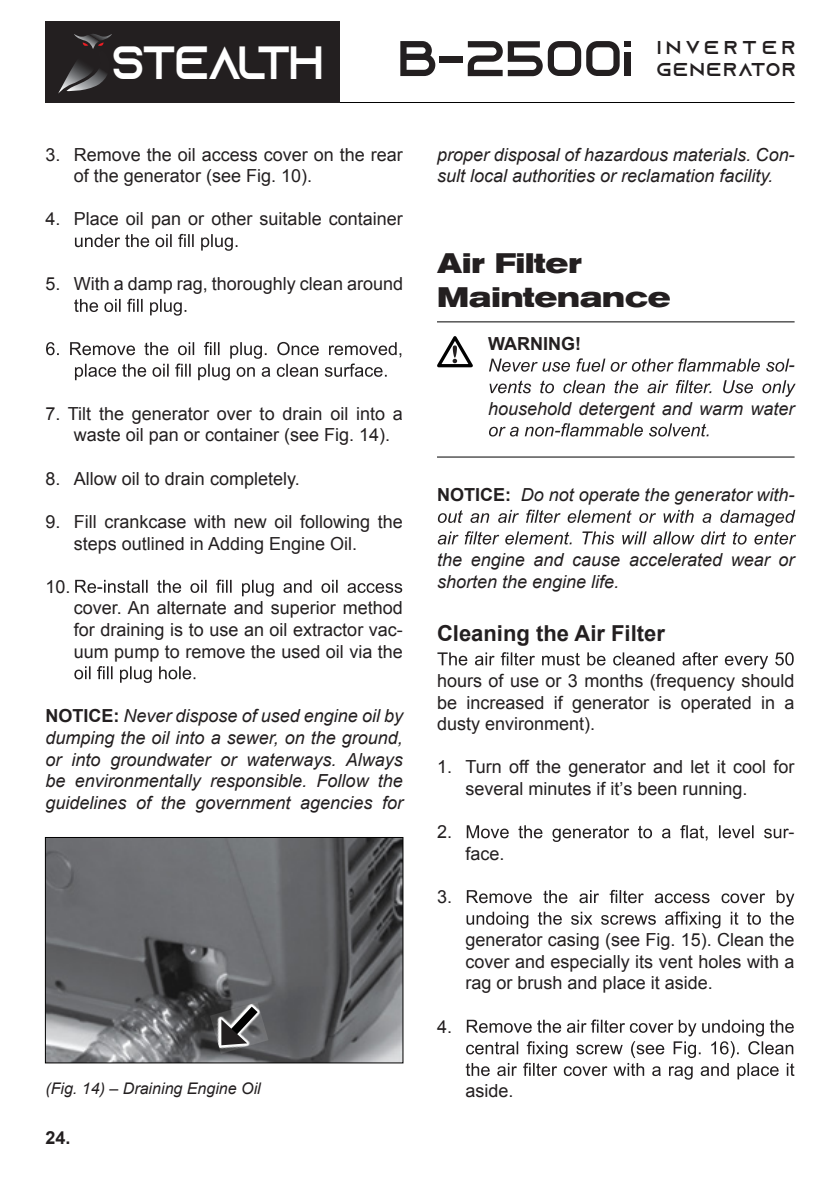
<style>
.page{position:relative;width:840px;height:1191px;background:#fff}
.page>*{position:absolute;margin:0;border:0;box-sizing:border-box;transform-origin:0 0}
.t1{font:46.6px "Azonix";letter-spacing:-.055em;color:#fff;scale:.93 1}
.t2{font:700 28px/33.6px "Akzidenz Grot Ext BQ";color:#231f20}
.t3{font:700 22px "Arial";color:#231f20}
.t4{font:18.6px/22.4px "Azonix";letter-spacing:.1em;color:#231f20}
.t5{font:18px/21.6px "Arial";color:#231f20}
.t6{font:italic 18px/21.6px "Arial";color:#231f20}
.t7{font:700 18px "Arial";color:#231f20}
.t8{font:italic 16px "Arial";color:#231f20}
.s1{font-weight:700;font-style:normal}
</style>
<div class="page">
<svg style="left:437px;top:336px;width:36px;height:32px"></svg>
<svg style="left:75px;top:234px;width:162px;height:17px"></svg>
<svg style="left:74px;top:299px;width:112px;height:16px"></svg>
<svg style="left:46px;top:342px;width:355px;height:38px"></svg>
<svg style="left:75px;top:579px;width:327px;height:17px"></svg>
<svg style="left:74px;top:666px;width:121px;height:17px"></svg>
<svg style="left:489px;top:358px;width:299px;height:14px"></svg>
<svg style="left:489px;top:380px;width:306px;height:17px"></svg>
<svg style="left:489px;top:423px;width:219px;height:13px"></svg>
<svg style="left:437px;top:509px;width:358px;height:35px"></svg>
<svg style="left:437px;top:652px;width:356px;height:17px"></svg>
<svg style="left:466px;top:825px;width:322px;height:17px"></svg>
<svg style="left:466px;top:890px;width:328px;height:38px"></svg>
<svg style="left:465px;top:1019px;width:329px;height:60px"></svg>
<img style="left:47px;top:839px;width:354px;height:222px">
<div style="left:45px;top:837px;width:358px;height:226px;border:1px solid #010101"></div>
<svg style="left:210px;top:998px;width:58px;height:55px;background:#606061"></svg>
<hr style="left:437px;top:321px;width:357px;height:1px;background:#010101">
<hr style="left:437px;top:456px;width:357px;height:1px;background:#010101">
<hr style="left:45px;top:102px;width:749px;height:1px;background:#010101">
<div style="left:45px;top:21px;width:295px;height:81px;background:#231f20"></div>
<svg style="left:58px;top:34px;width:54px;height:60px"></svg>
<svg style="left:400px;top:41px;width:35px;height:35px"></svg>
<div style="left:439px;top:56px;width:23px;height:7px;background:#231f20"></div>
<svg style="left:467px;top:41px;width:163px;height:35px"></svg>
<div style="left:624px;top:53px;width:6px;height:23px;background:#231f20"></div>
<h1 class="t1" style="left:112px;top:42px;width:229px">STEALTH</h1>
<p class="t4" style="left:656px;top:37px;width:141px">INVERTER<br>GENERATOR</p>
<p class="t5" style="left:74px;top:144px;width:330px;text-indent:-28px">3. Remove the oil access cover on the rear of the generator (see Fig. 10).</p>
<p class="t5" style="left:45px;top:208px;width:359px">4. Place oil pan or other suitable container</p>
<p class="t5" style="left:45px;top:273px;width:359px">5. With a damp rag, thoroughly clean around</p>
<p class="t5" style="left:74px;top:403px;width:330px;text-indent:-28px">7. Tilt the generator over to drain oil into a waste oil pan or container (see Fig. 14).</p>
<p class="t5" style="left:45px;top:468px;width:256px">8. Allow oil to drain completely.</p>
<p class="t5" style="left:74px;top:511px;width:330px;text-indent:-28px">9. Fill crankcase with new oil following the steps outlined in Adding Engine Oil.</p>
<p class="t5" style="left:45px;top:576px;width:27px">10.</p>
<p class="t5" style="left:74px;top:597px;width:330px;text-align:justify">cover. An alternate and superior method for draining is to use an oil extractor vac&shy;uum pump to remove the used oil via the</p>
<p class="t6" style="left:45px;top:705px;width:359px;text-align:justify"><span class="s1">NOTICE:</span> Never dispose of used engine oil by dumping the oil into a sewer, on the ground, or into groundwater or waterways. Always be environmentally responsible. Follow the guidelines of the government agencies for</p>
<p class="t8" style="left:45px;top:1077px;width:217px">(Fig. 14) – Draining Engine Oil</p>
<p class="t7" style="left:45px;top:1126px;width:27px">24.</p>
<p class="t6" style="left:437px;top:144px;width:359px">proper disposal of hazardous materials. Con&shy;sult local authorities or reclamation facility.</p>
<h2 class="t2" style="left:437px;top:247px;width:235px">Air Filter<br>Maintenance</h2>
<p class="t7" style="left:488px;top:332px;width:95px">WARNING!</p>
<p class="t6" style="left:788px;top:354px;width:7px">-</p>
<p class="t6" style="left:488px;top:398px;width:308px">household detergent and warm water</p>
<p class="t6" style="left:437px;top:484px;width:359px"><span class="s1">NOTICE:</span> Do not operate the generator with-</p>
<p class="t6" style="left:437px;top:549px;width:359px">the engine and cause accelerated wear or shorten the engine life.</p>
<p class="t3" style="left:437px;top:619px;width:229px">Cleaning the Air Filter</p>
<p class="t5" style="left:437px;top:670px;width:359px;text-align:justify">hours of use or 3 months (frequency should be increased if generator is operated in a dusty environment).</p>
<p class="t5" style="left:465px;top:756px;width:330px;text-indent:-28px">1. Turn off the generator and let it cool for several minutes if it’s been running.</p>
<p class="t5" style="left:437px;top:821px;width:17px">2.</p>
<p class="t5" style="left:788px;top:821px;width:7px">-</p>
<p class="t5" style="left:465px;top:843px;width:41px">face.</p>
<p class="t5" style="left:437px;top:886px;width:17px">3.</p>
<p class="t5" style="left:465px;top:929px;width:330px;text-align:justify">generator casing (see Fig. 15). Clean the cover and especially its vent holes with a rag or brush and place it aside.</p>
<p class="t5" style="left:437px;top:1015px;width:17px">4.</p>
<p class="t5" style="left:465px;top:1080px;width:50px">aside.</p>
</div>
